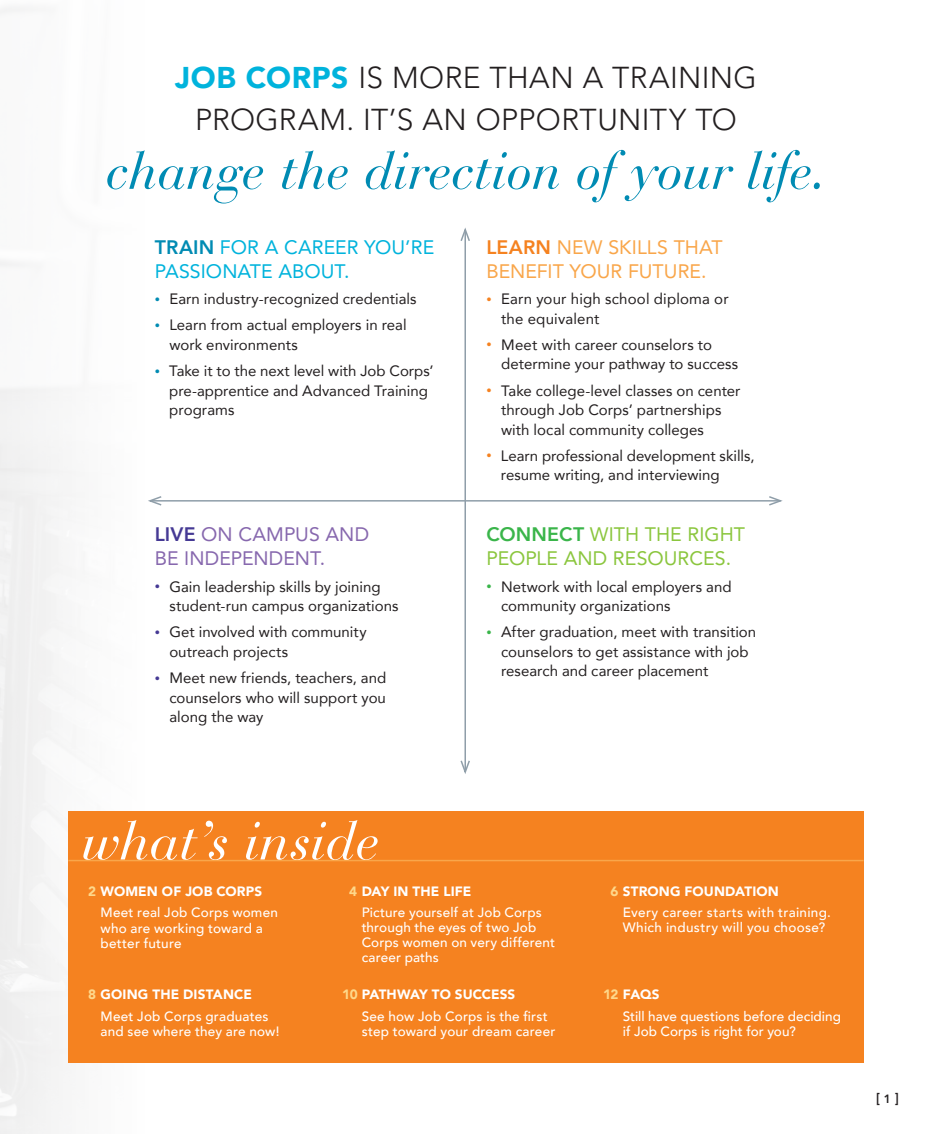
<style>
.page{position:relative;width:932px;height:1134px;background:#fff}
.page>*{position:absolute;margin:0;border:0;box-sizing:border-box;transform-origin:0 0}
.t1{font:italic 54px "Bauer Bodoni";color:#fff}
.t2{font:italic 52.5px "Bauer Bodoni";color:#008bb3}
.t3{font:300 30px/42px "Avenir LT Std";letter-spacing:.01em;color:#231f20;text-align:center}
.t4{font:19.5px/24px "Avenir";color:#8bc63e}
.t5{font:19.5px/24px "Avenir";letter-spacing:.005em;color:#00b3dc}
.t6{font:19.5px/24px "Avenir";letter-spacing:.005em;color:#f9a64a}
.t7{font:19.5px/24px "Avenir";letter-spacing:.005em;color:#8768ae}
.t8{font:15px/19.5px "Avenir";color:#231f20}
.t9{font:500 13.5px/15px "Avenir";letter-spacing:.01em;color:#fff}
.t10{font:900 13.5px "Avenir";letter-spacing:.01em;color:#fff}
.t11{font:800 13.5px "Avenir";color:#231f20}
.s1{font-family:"Avenir";font-weight:900;color:#00b3dc}
.s2{font-weight:800;color:#008bb3}
.s3{font-size:10.5px;color:#008bb3}
.s4{font-weight:800;color:#453994}
.s5{font-size:10.5px;color:#453994}
.s6{font-weight:800;color:#f58220}
.s7{font-size:10.5px;color:#f58220}
.s8{font-weight:800;color:#3ab54a}
.s9{font-size:10.5px;color:#3ab54a}
.s10{color:#fed88b}
.s11{font-size:12px}
</style>
<div class="page">
<img style="left:0;top:7px;width:153px;height:1127px">
<hr style="left:464px;top:230px;width:2px;height:542px;background:#8f9ea9">
<svg style="left:460px;top:227px;width:10px;height:16px"></svg>
<svg style="left:460px;top:759px;width:10px;height:15px"></svg>
<hr style="left:150px;top:500px;width:630px;height:2px;background:#8f9ea9">
<svg style="left:767px;top:496px;width:16px;height:10px"></svg>
<svg style="left:146px;top:495px;width:17px;height:12px"></svg>
<div style="left:68px;top:811px;width:795px;height:251px;background:#f58220"></div>
<hr style="left:68px;top:860px;width:795px;height:1px;background:#f9a64a">
<p class="t3" style="left:175px;top:57px;width:583px"><span class="s1">JOB CORPS</span> IS MORE THAN A TRAINING<br>PROGRAM. IT’S AN OPPORTUNITY TO</p>
<p class="t2" style="left:105px;top:139px;width:722px">change the direction of your life.</p>
<p class="t5" style="left:155px;top:234px;width:281px"><span class="s2">TRAIN</span> FOR A CAREER YOU’RE<br>PASSIONATE ABOUT.</p>
<p class="t8" style="left:155px;top:289px;width:263px"><span class="s3">•</span> Earn industry-recognized credentials</p>
<p class="t8" style="left:169px;top:315px;width:239px;text-indent:-15px"><span class="s3">•</span> Learn from actual employers in real work environments</p>
<p class="t8" style="left:169px;top:361px;width:266px;text-indent:-15px"><span class="s3">•</span> Take it to the next level with Job Corps’ pre-apprentice and Advanced Training programs</p>
<p class="t7" style="left:155px;top:522px;width:216px"><span class="s4">LIVE</span> ON CAMPUS AND<br>BE INDEPENDENT.</p>
<p class="t8" style="left:169px;top:576px;width:231px;text-indent:-15px"><span class="s5">•</span> Gain leadership skills by joining student-run campus organizations</p>
<p class="t8" style="left:169px;top:622px;width:199px;text-indent:-15px"><span class="s5">•</span> Get involved with community outreach projects</p>
<p class="t8" style="left:169px;top:668px;width:218px;text-align:justify;text-indent:-15px"><span class="s5">•</span> Meet new friends, teachers, and counselors who will support you along the way</p>
<p class="t6" style="left:486px;top:234px;width:237px"><span class="s6">LEARN</span> NEW SKILLS THAT<br>BENEFIT YOUR FUTURE.</p>
<p class="t8" style="left:501px;top:289px;width:229px;text-indent:-15px"><span class="s7">•</span> Earn your high school diploma or the equivalent</p>
<p class="t8" style="left:501px;top:334px;width:238px;text-indent:-15px"><span class="s7">•</span> Meet with career counselors to determine your pathway to success</p>
<p class="t8" style="left:501px;top:380px;width:241px;text-indent:-15px"><span class="s7">•</span> Take college-level classes on center through Job Corps’ partnerships with local community colleges</p>
<p class="t8" style="left:501px;top:445px;width:255px;text-indent:-15px"><span class="s7">•</span> Learn professional development skills, resume writing, and interviewing</p>
<p class="t4" style="left:486px;top:522px;width:260px"><span class="s8">CONNECT</span> WITH THE RIGHT<br>PEOPLE AND RESOURCES.</p>
<p class="t8" style="left:501px;top:576px;width:232px;text-indent:-15px"><span class="s9">•</span> Network with local employers and community organizations</p>
<p class="t8" style="left:501px;top:622px;width:257px;text-indent:-15px"><span class="s9">•</span> After graduation, meet with transition counselors to get assistance with job research and career placement</p>
<p class="t1" style="left:81px;top:809px;width:300px">what’s inside</p>
<p class="t10" style="left:88px;top:880px;width:176px"><span class="s10">2</span> WOMEN OF JOB CORPS</p>
<p class="t9" style="left:100px;top:904px;width:179px">Meet real Job Corps women who are working toward a better future</p>
<p class="t10" style="left:349px;top:880px;width:124px"><span class="s10">4</span> DAY IN THE LIFE</p>
<p class="t9" style="left:361px;top:904px;width:195px">Picture yourself at Job Corps through the eyes of two Job<br>Corps women on very different career paths</p>
<p class="t10" style="left:88px;top:983px;width:165px"><span class="s10">8</span> GOING THE DISTANCE</p>
<p class="t9" style="left:100px;top:1008px;width:180px">Meet Job Corps graduates and see where they are now!</p>
<p class="t10" style="left:342px;top:983px;width:174px"><span class="s10">10</span> PATHWAY TO SUCCESS</p>
<p class="t9" style="left:361px;top:1008px;width:195px">See how Job Corps is the first step toward your dream career</p>
<p class="t10" style="left:610px;top:880px;width:170px"><span class="s10">6</span> STRONG FOUNDATION</p>
<p class="t9" style="left:622px;top:904px;width:210px">Every career starts with training.<br>Which industry will you choose?</p>
<p class="t10" style="left:603px;top:983px;width:58px"><span class="s10">12</span> FAQS</p>
<p class="t9" style="left:622px;top:1008px;width:220px">Still have questions before deciding if Job Corps is right for you?</p>
<p class="t11" style="left:876px;top:1087px;width:24px">[ <span class="s11">1</span> ]</p>
</div>
